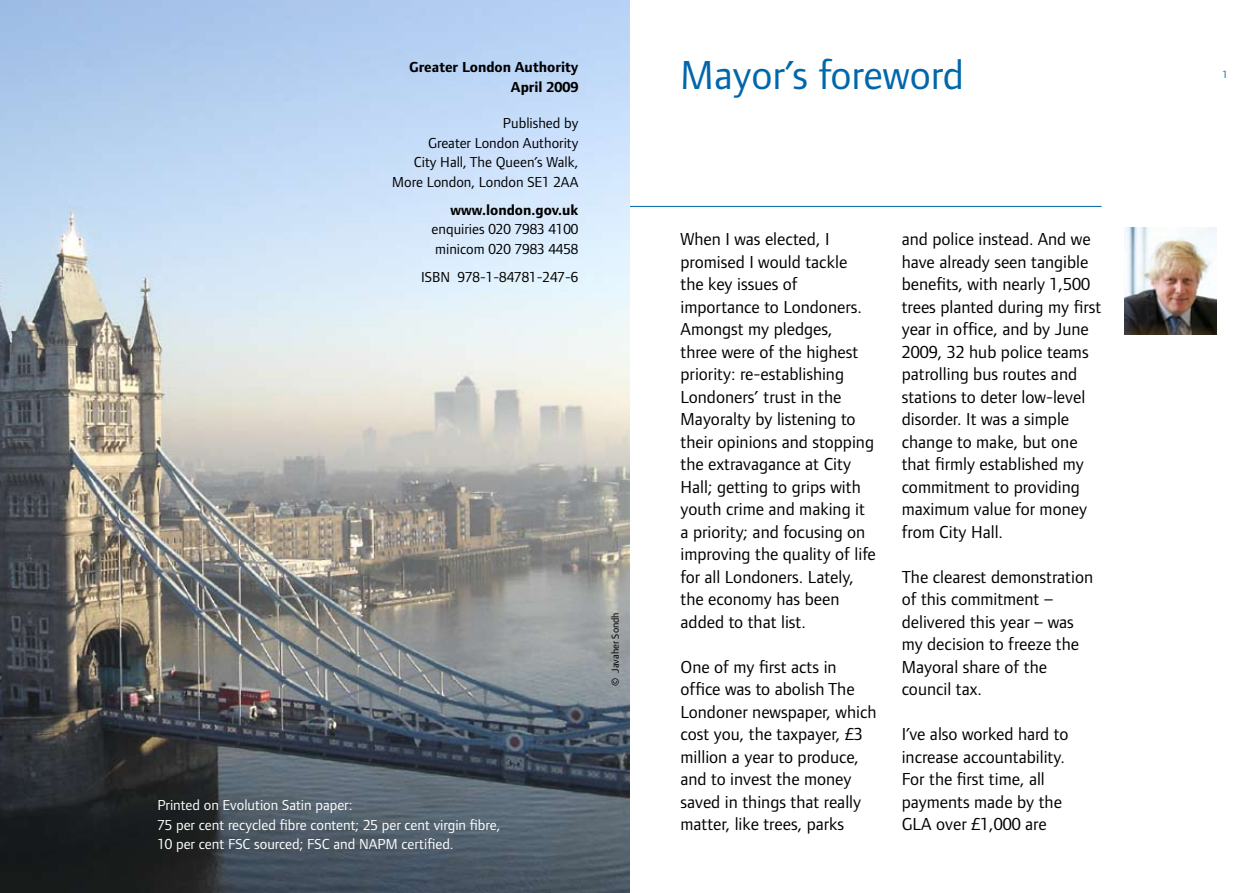
<style>
.page{position:relative;width:1259px;height:893px;background:#fff}
.page>*{position:absolute;margin:0;border:0;box-sizing:border-box;transform-origin:0 0}
.t1{font:42px "Foundry Form Sans";color:#0067ab}
.t2{font:18px/22.5px "Foundry Form Sans";color:#000}
.t3{font:15px/19.5px "Foundry Form Sans";color:#000;text-align:right}
.t4{font:15px/19.5px "Foundry Form Sans";color:#fff}
.t5{font:700 15px/19.5px "Foundry Form Sans";color:#000;text-align:right}
.t6{font:10.65px "Foundry Form Sans";color:#0067ab}
.t7{font:10.5px "Foundry Form Sans";color:#000}
</style>
<div class="page">
<hr style="left:629px;top:206px;width:472px;height:1px;background:#0067ab">
<img style="left:0;top:0;width:630px;height:893px">
<img style="left:1124px;top:227px;width:92px;height:108px">
<p class="t5" style="left:409px;top:57px;width:171px">Greater London Authority<br>April 2009</p>
<p class="t3" style="left:392px;top:113px;width:188px">Published by<br>Greater London Authority<br>City Hall, The Queen’s Walk,<br>More London, London SE1 2AA</p>
<p class="t5" style="left:450px;top:200px;width:129px">www.london.gov.uk</p>
<p class="t3" style="left:431px;top:219px;width:148px;text-align:left">enquiries 020 7983 4100 minicom 020 7983 4458</p>
<p class="t3" style="left:421px;top:267px;width:159px">ISBN 978-1-84781-247-6</p>
<p class="t4" style="left:157px;top:795px;width:345px">Printed on Evolution Satin paper:<br>75 per cent recycled fibre content; 25 per cent virgin fibre,<br>10 per cent FSC sourced; FSC and NAPM certified.</p>
<p class="t7" style="left:609px;top:686px;width:75px;rotate:-90deg">© Javaher Sondh</p>
<h1 class="t1" style="left:680px;top:52px;width:285px">Mayor’s foreword</h1>
<p class="t2" style="left:680px;top:228px;width:197px">When I was elected, I promised I would tackle<br>the key issues of importance to Londoners.<br>Amongst my pledges,<br>three were of the highest priority: re-establishing<br>Londoners’ trust in the<br>Mayoralty by listening to their opinions and stopping the extravagance at City<br>Hall; getting to grips with youth crime and making it a priority; and focusing on improving the quality of life for all Londoners. Lately, the economy has been added to that list.</p>
<p class="t2" style="left:680px;top:655px;width:198px">One of my first acts in office was to abolish The<br>Londoner newspaper, which cost you, the taxpayer, £3 million a year to produce, and to invest the money saved in things that really matter, like trees, parks</p>
<p class="t2" style="left:901px;top:228px;width:201px">and police instead. And we have already seen tangible benefits, with nearly 1,500 trees planted during my first year in office, and by June<br>2009, 32 hub police teams patrolling bus routes and stations to deter low-level disorder. It was a simple change to make, but one that firmly established my commitment to providing maximum value for money from City Hall.</p>
<p class="t2" style="left:901px;top:565px;width:193px">The clearest demonstration of this commitment – delivered this year – was my decision to freeze the<br>Mayoral share of the council tax.</p>
<p class="t2" style="left:901px;top:723px;width:168px">I’ve also worked hard to increase accountability.<br>For the first time, all payments made by the<br>GLA over £1,000 are</p>
<p class="t6" style="left:1222px;top:69px;width:7px">1</p>
</div>
